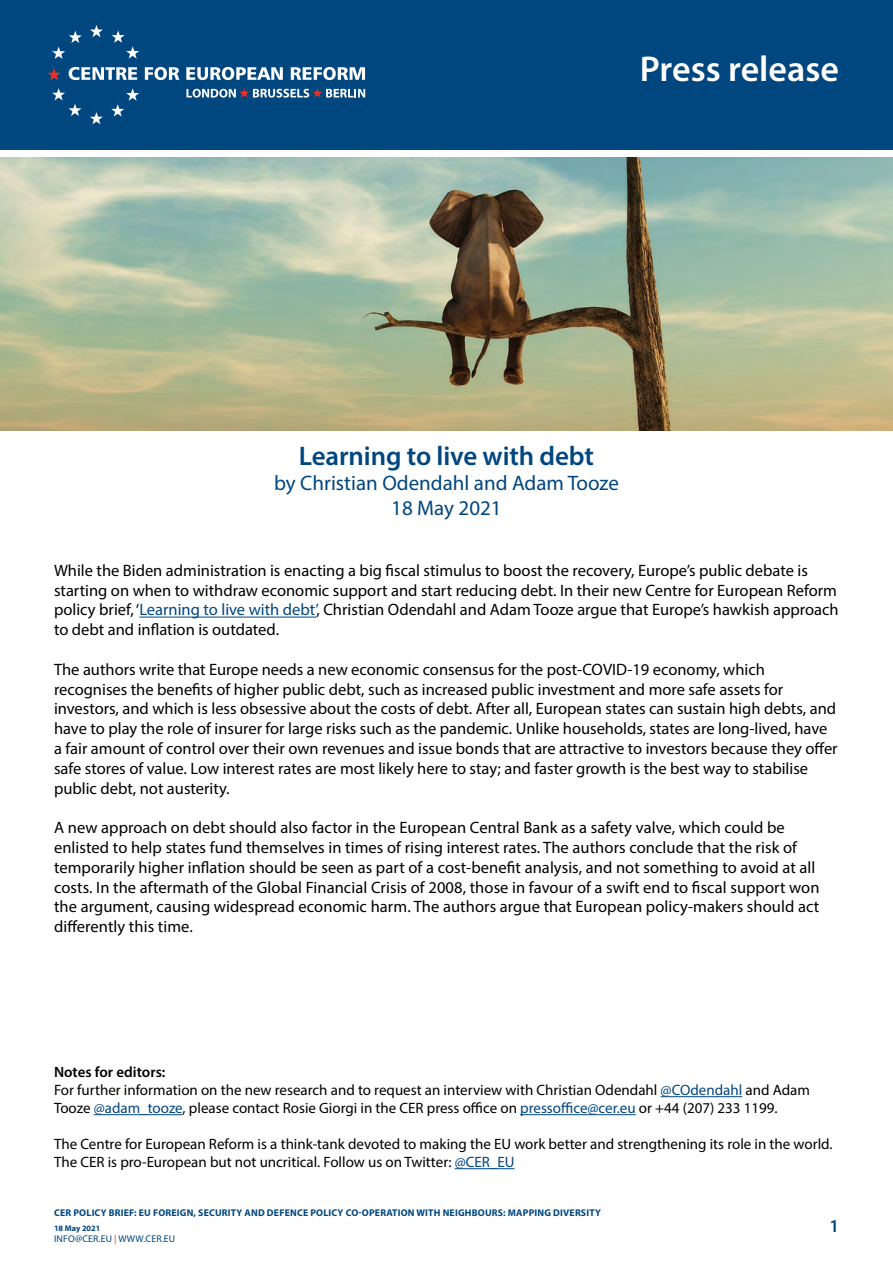
<style>
.page{position:relative;width:893px;height:1263px;background:#fff}
.page>*{position:absolute;margin:0;border:0;box-sizing:border-box;transform-origin:0 0}
.t1{font:600 36px "Myriad Pro";color:#fff}
.t2{font:600 27px "Myriad Pro";letter-spacing:-.005em;color:#00467f}
.t3{font:21px/25.2px "Myriad Pro";color:#00467f;text-align:center}
.t4{font:600 18px "Myriad Pro";color:#00467f}
.t5{font:16.5px/19.8px "Myriad Pro";color:#000}
.t6{font:15px/18px "Myriad Pro";color:#000}
.t7{font:700 9.75px "Myriad Pro";letter-spacing:.02em;color:#00467f}
.t8{font:9.75px "Myriad Pro";letter-spacing:.02em;color:#00467f}
.t9{font:700 8.25px "Myriad Pro";color:#00467f}
.s1{color:#00467f}
.s2{font-weight:600}
.s3{color:#ee3124}
</style>
<div class="page">
<div style="left:0;top:0;width:893px;height:150px;background:#00467f"></div>
<img style="left:0;top:157px;width:893px;height:273px">
<hr style="left:139px;top:617px;width:177px;height:1px;background:#00467f">
<hr style="left:661px;top:1096px;width:81px;height:1px;background:#00467f">
<hr style="left:94px;top:1114px;width:89px;height:1px;background:#00467f">
<hr style="left:520px;top:1114px;width:116px;height:1px;background:#00467f">
<hr style="left:455px;top:1168px;width:59px;height:1px;background:#00467f">
<div style="left:443px;top:444px;width:7px;height:7px;border:3px solid #fff;border-radius:50%"></div>
<svg style="left:447px;top:369px;width:149px;height:82px"></svg>
<svg style="left:90px;top:25px;width:13px;height:12px"></svg>
<svg style="left:112px;top:30px;width:27px;height:29px"></svg>
<svg style="left:111px;top:88px;width:28px;height:29px"></svg>
<svg style="left:90px;top:112px;width:13px;height:12px"></svg>
<svg style="left:52px;top:88px;width:29px;height:28px"></svg>
<svg style="left:52px;top:31px;width:30px;height:28px"></svg>
<svg style="left:48px;top:68px;width:13px;height:12px"></svg>
<svg style="left:69px;top:67px;width:68px;height:13px"></svg>
<svg style="left:145px;top:67px;width:34px;height:13px"></svg>
<svg style="left:186px;top:67px;width:97px;height:13px"></svg>
<svg style="left:291px;top:67px;width:74px;height:13px"></svg>
<svg style="left:186px;top:88px;width:179px;height:10px"></svg>
<h1 class="t1" style="left:640px;top:46px;width:201px">Press release</h1>
<h2 class="t2" style="left:299px;top:438px;width:297px">Learning to live with debt</h2>
<p class="t3" style="left:274px;top:470px;width:346px">by Christian Odendahl and Adam Tooze<br>18 May 2021</p>
<p class="t5" style="left:54px;top:560px;width:786px">While the Biden administration is enacting a big fiscal stimulus to boost the recovery, Europe’s public debate is starting on when to withdraw economic support and start reducing debt. In their new Centre for European Reform policy brief, ‘<span class="s1">Learning to live with debt’</span>, Christian Odendahl and Adam Tooze argue that Europe’s hawkish approach to debt and inflation is outdated.</p>
<p class="t5" style="left:54px;top:659px;width:785px">The authors write that Europe needs a new economic consensus for the post-COVID-19 economy, which recognises the benefits of higher public debt, such as increased public investment and more safe assets for investors, and which is less obsessive about the costs of debt. After all, European states can sustain high debts, and have to play the role of insurer for large risks such as the pandemic. Unlike households, states are long-lived, have a fair amount of control over their own revenues and issue bonds that are attractive to investors because they offer safe stores of value. Low interest rates are most likely here to stay; and faster growth is the best way to stabilise public debt, not austerity.</p>
<p class="t5" style="left:54px;top:817px;width:767px">A new approach on debt should also factor in the European Central Bank as a safety valve, which could be enlisted to help states fund themselves in times of rising interest rates. The authors conclude that the risk of temporarily higher inflation should be seen as part of a cost-benefit analysis, and not something to avoid at all costs. In the aftermath of the Global Financial Crisis of 2008, those in favour of a swift end to fiscal support won the argument, causing widespread economic harm. The authors argue that European policy-makers should act differently this time.</p>
<p class="t6" style="left:54px;top:1063px;width:757px"><span class="s2">Notes for editors:<br></span>For further information on the new research and to request an interview with Christian Odendahl <span class="s1">@COdendahl</span> and Adam<br>Tooze <span class="s1">@adam_tooze</span>, please contact Rosie Giorgi in the CER press office on <span class="s1">pressoffice@cer.eu</span> or +44 (207) 233 1199.</p>
<p class="t6" style="left:54px;top:1135px;width:780px">The Centre for European Reform is a think-tank devoted to making the EU work better and strengthening its role in the world.<br>The CER is pro-European but not uncritical. Follow us on Twitter: <span class="s1">@CER_EU</span></p>
<p class="t7" style="left:54px;top:1206px;width:106px">CER POLICY BRIEF: EU FOREI</p>
<p class="t7" style="left:180px;top:1206px;width:30px">GN, SECURI</p>
<p class="t7" style="left:231px;top:1206px;width:86px">TY AND DEFENCE POLICY</p>
<p class="t7" style="left:346px;top:1206px;width:24px">CO-OPER</p>
<p class="t7" style="left:386px;top:1206px;width:93px">ATION WITH NEIGHBOUR</p>
<p class="t7" style="left:498px;top:1206px;width:104px">S: MAPPI NG DIVERSITY</p>
<p class="t9" style="left:54px;top:1223px;width:48px">18 MAY 2021</p>
<p class="t8" style="left:54px;top:1232px;width:123px">info@cer.EU <span class="s3">|</span> WWW.CER.EU</p>
<p class="t4" style="left:829px;top:1214px;width:11px">1</p>
</div>
